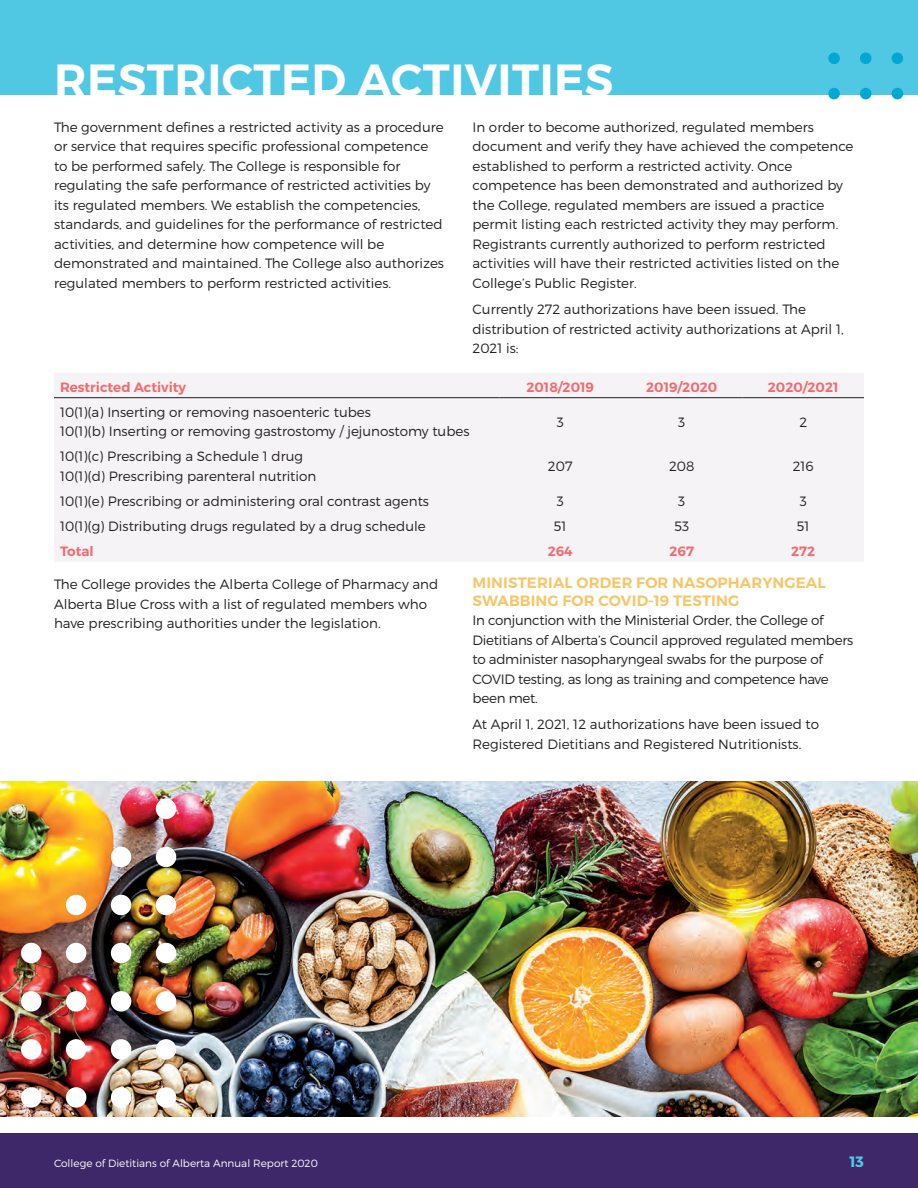
<style>
.page{position:relative;width:918px;height:1188px;background:#fff}
.page>*{position:absolute;margin:0;border:0;box-sizing:border-box;transform-origin:0 0}
.t1{font:600 45px "Montserrat";letter-spacing:.01em;color:#fff}
.t2{font:600 15px/18px "Montserrat";letter-spacing:.01em;color:#f8c568}
.t3{font:700 15px "Montserrat";color:#51c8e3}
.t4{font:300 13.5px/19.5px "Montserrat";color:#231f20}
.t5{font:300 13.5px/19.5px "Montserrat";letter-spacing:-.02em;color:#231f20}
.t6{font:600 13.5px "Montserrat";color:#f16a70}
.t7{font:300 10.5px "Montserrat";color:#fff}
</style>
<div class="page">
<img style="left:0;top:782px;width:918px;height:335px">
<div style="left:156px;top:1087px;width:20px;height:21px;background:#fff;border-radius:50%"></div>
<div style="left:156px;top:1039px;width:20px;height:21px;background:#fff;border-radius:50%"></div>
<div style="left:156px;top:991px;width:20px;height:21px;background:#fff;border-radius:50%"></div>
<div style="left:111px;top:1087px;width:20px;height:21px;background:#fff;border-radius:50%"></div>
<div style="left:111px;top:1039px;width:20px;height:21px;background:#fff;border-radius:50%"></div>
<div style="left:111px;top:991px;width:20px;height:21px;background:#fff;border-radius:50%"></div>
<div style="left:66px;top:1087px;width:20px;height:21px;background:#fff;border-radius:50%"></div>
<div style="left:66px;top:1039px;width:20px;height:21px;background:#fff;border-radius:50%"></div>
<div style="left:66px;top:991px;width:20px;height:21px;background:#fff;border-radius:50%"></div>
<div style="left:21px;top:1087px;width:20px;height:21px;background:#fff;border-radius:50%"></div>
<div style="left:21px;top:1039px;width:20px;height:21px;background:#fff;border-radius:50%"></div>
<div style="left:21px;top:991px;width:20px;height:21px;background:#fff;border-radius:50%"></div>
<div style="left:156px;top:943px;width:20px;height:20px;background:#fff;border-radius:50%"></div>
<div style="left:156px;top:895px;width:20px;height:20px;background:#fff;border-radius:50%"></div>
<div style="left:156px;top:847px;width:20px;height:20px;background:#fff;border-radius:50%"></div>
<div style="left:156px;top:799px;width:20px;height:20px;background:#fff;border-radius:50%"></div>
<div style="left:111px;top:943px;width:20px;height:20px;background:#fff;border-radius:50%"></div>
<div style="left:111px;top:895px;width:20px;height:20px;background:#fff;border-radius:50%"></div>
<div style="left:111px;top:847px;width:20px;height:20px;background:#fff;border-radius:50%"></div>
<div style="left:66px;top:943px;width:20px;height:20px;background:#fff;border-radius:50%"></div>
<div style="left:66px;top:895px;width:20px;height:20px;background:#fff;border-radius:50%"></div>
<div style="left:21px;top:943px;width:20px;height:20px;background:#fff;border-radius:50%"></div>
<div style="left:0;top:1134px;width:918px;height:54px;background:#3f2869"></div>
<div style="left:0;top:0;width:918px;height:94px;background:#51c8e3"></div>
<div style="left:892px;top:52px;width:11px;height:12px;background:#02a8d2;border-radius:50%"></div>
<div style="left:860px;top:52px;width:12px;height:12px;background:#02a8d2;border-radius:50%"></div>
<div style="left:828px;top:52px;width:12px;height:12px;background:#02a8d2;border-radius:50%"></div>
<div style="left:892px;top:88px;width:11px;height:11px;background:#02a8d2;border-radius:50%"></div>
<div style="left:860px;top:88px;width:12px;height:11px;background:#02a8d2;border-radius:50%"></div>
<div style="left:828px;top:88px;width:12px;height:11px;background:#02a8d2;border-radius:50%"></div>
<div style="left:54px;top:373px;width:810px;height:189px;background:#f5f3f5"></div>
<hr style="left:54px;top:397px;width:446px;height:1px;background:#231f20">
<hr style="left:500px;top:397px;width:121px;height:1px;background:#231f20">
<hr style="left:621px;top:397px;width:121px;height:1px;background:#231f20">
<hr style="left:742px;top:397px;width:122px;height:1px;background:#231f20">
<h1 class="t1" style="left:54px;top:52px;width:561px">RESTRICTED ACTIVITIES</h1>
<p class="t4" style="left:54px;top:117px;width:392px">The government defines a restricted activity as a procedure or service that requires specific professional competence to be performed safely. The College is responsible for regulating the safe performance of restricted activities by its regulated members. We establish the competencies, standards, and guidelines for the performance of restricted activities, and determine how competence will be demonstrated and maintained. The College also authorizes regulated members to perform restricted activities.</p>
<p class="t4" style="left:472px;top:117px;width:383px">In order to become authorized, regulated members document and verify they have achieved the competence established to perform a restricted activity. Once competence has been demonstrated and authorized by the College, regulated members are issued a practice permit listing each restricted activity they may perform.<br>Registrants currently authorized to perform restricted activities will have their restricted activities listed on the College’s Public Register.</p>
<p class="t4" style="left:472px;top:299px;width:373px">Currently 272 authorizations have been issued. The distribution of restricted activity authorizations at April 1,<br>2021 is:</p>
<p class="t6" style="left:60px;top:379px;width:128px">Restricted Activity</p>
<p class="t6" style="left:526px;top:379px;width:69px">2018/2019</p>
<p class="t6" style="left:646px;top:379px;width:73px">2019/2020</p>
<p class="t6" style="left:768px;top:379px;width:72px">2020/2021</p>
<p class="t4" style="left:60px;top:402px;width:411px">10(1)(a) Inserting or removing nasoenteric tubes<br>10(1)(b) Inserting or removing gastrostomy / jejunostomy tubes</p>
<p class="t4" style="left:557px;top:412px;width:9px">3</p>
<p class="t4" style="left:678px;top:412px;width:9px">3</p>
<p class="t4" style="left:799px;top:412px;width:9px">2</p>
<p class="t4" style="left:60px;top:447px;width:258px">10(1)(c) Prescribing a Schedule 1 drug<br>10(1)(d) Prescribing parenteral nutrition</p>
<p class="t4" style="left:548px;top:456px;width:26px">207</p>
<p class="t4" style="left:669px;top:456px;width:27px">208</p>
<p class="t4" style="left:793px;top:456px;width:23px">216</p>
<p class="t4" style="left:60px;top:491px;width:371px">10(1)(e) Prescribing or administering oral contrast agents</p>
<p class="t4" style="left:557px;top:491px;width:9px">3</p>
<p class="t4" style="left:678px;top:491px;width:9px">3</p>
<p class="t4" style="left:800px;top:491px;width:9px">3</p>
<p class="t4" style="left:60px;top:516px;width:367px">10(1)(g) Distributing drugs regulated by a drug schedule</p>
<p class="t4" style="left:554px;top:516px;width:14px">51</p>
<p class="t4" style="left:674px;top:516px;width:16px">53</p>
<p class="t4" style="left:797px;top:516px;width:14px">51</p>
<p class="t6" style="left:60px;top:543px;width:35px">Total</p>
<p class="t6" style="left:548px;top:543px;width:26px">264</p>
<p class="t6" style="left:670px;top:543px;width:26px">267</p>
<p class="t6" style="left:791px;top:543px;width:26px">272</p>
<p class="t4" style="left:54px;top:574px;width:386px">The College provides the Alberta College of Pharmacy and<br>Alberta Blue Cross with a list of regulated members who have prescribing authorities under the legislation.</p>
<p class="t2" style="left:473px;top:573px;width:355px">MINISTERIAL ORDER FOR NASOPHARYNGEAL<br>SWABBING FOR COVID-19 TESTING</p>
<p class="t5" style="left:472px;top:610px;width:382px">In conjunction with the Ministerial Order, the College of Dietitians of Alberta’s Council approved regulated members to administer nasopharyngeal swabs for the purpose of COVID testing, as long as training and competence have been met.</p>
<p class="t4" style="left:472px;top:714px;width:348px">At April 1, 2021, 12 authorizations have been issued to<br>Registered Dietitians and Registered Nutritionists.</p>
<p class="t7" style="left:54px;top:1157px;width:265px">College of Dietitians of Alberta Annual Report 2020</p>
<p class="t3" style="left:849px;top:1152px;width:16px">13</p>
</div>
